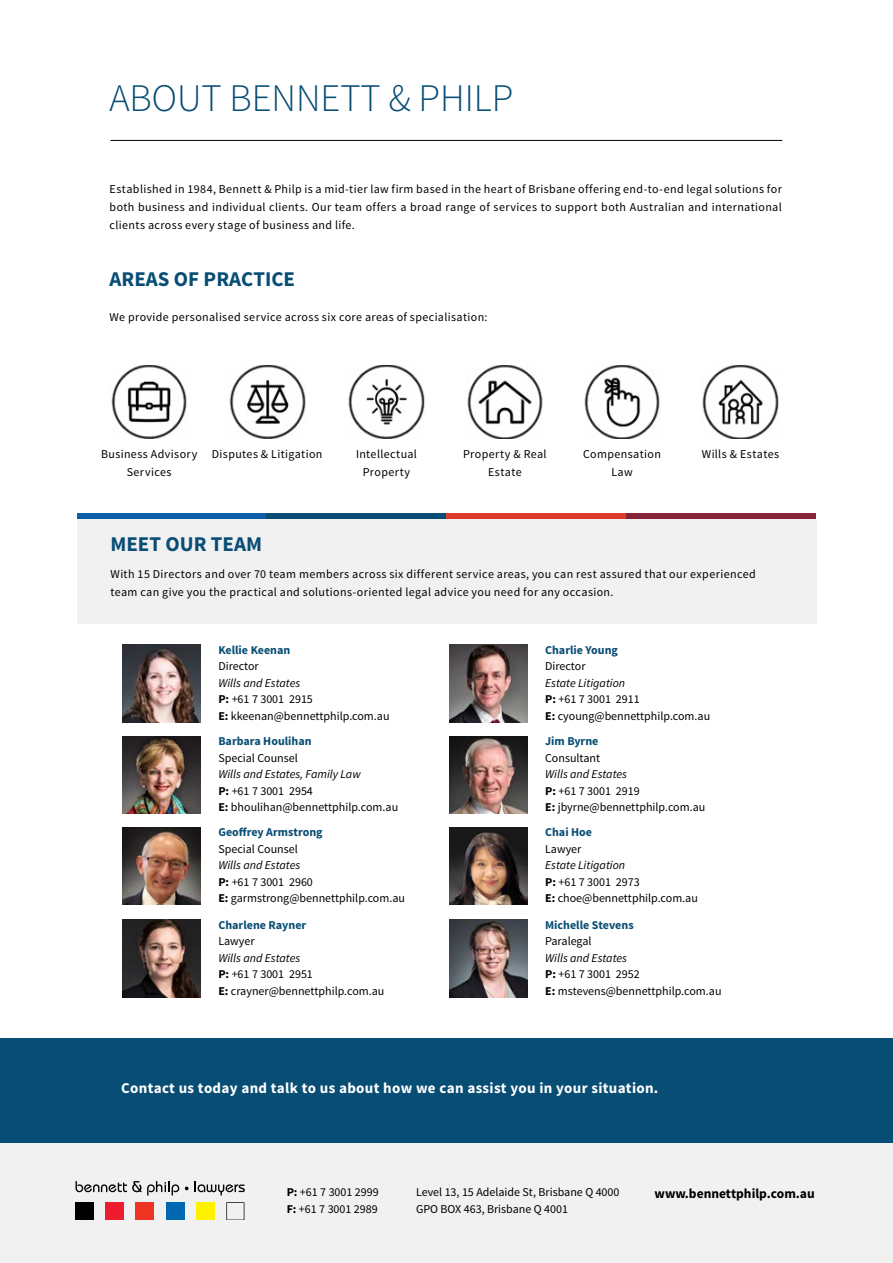
<style>
.page{position:relative;width:893px;height:1263px;background:#fff}
.page>*{position:absolute;margin:0;border:0;box-sizing:border-box;transform-origin:0 0}
.t1{font:300 39px "Source Sans Pro";color:#084d74}
.t2{font:700 21px "Source Sans Pro";color:#084d74}
.t3{font:700 15px "Source Sans Pro";letter-spacing:.02em;color:#fff}
.t4{font:700 13.5px "Source Sans Pro";color:#000}
.t5{font:12px/16.5px "Source Sans Pro";color:#000}
.t6{font:12px/18px "Source Sans Pro";letter-spacing:.03em;color:#000;text-align:center}
.t7{font:700 12px "Source Sans Pro";color:#084d74}
.t8{font:12px/18px "Source Sans Pro";letter-spacing:.035em;color:#000}
.t9{font:12px "Source Sans Pro";letter-spacing:.04em;color:#000}
.s1{font-style:italic}
.s2{font-weight:700}
</style>
<div class="page">
<div style="left:0;top:1143px;width:893px;height:120px;background:#f1f1f2"></div>
<svg style="left:76px;top:1181px;width:103px;height:14px"></svg>
<svg style="left:185px;top:1186px;width:4px;height:4px"></svg>
<svg style="left:195px;top:1181px;width:50px;height:14px"></svg>
<div style="left:76px;top:1202px;width:18px;height:18px;background:#000101"></div>
<div style="left:106px;top:1202px;width:18px;height:18px;background:#ed1c2e"></div>
<div style="left:136px;top:1202px;width:18px;height:18px;background:#ee3524"></div>
<div style="left:166px;top:1202px;width:18px;height:18px;background:#0067b1"></div>
<div style="left:196px;top:1202px;width:18px;height:18px;background:#fff200"></div>
<svg style="left:226px;top:1202px;width:18px;height:18px"></svg>
<div style="left:0;top:1038px;width:893px;height:105px;background:#084d74"></div>
<img style="left:123px;top:645px;width:77px;height:77px">
<img style="left:450px;top:645px;width:77px;height:77px">
<img style="left:450px;top:736px;width:77px;height:77px">
<img style="left:123px;top:827px;width:77px;height:78px">
<img style="left:450px;top:827px;width:77px;height:78px">
<img style="left:123px;top:736px;width:77px;height:77px">
<img style="left:123px;top:920px;width:77px;height:77px">
<img style="left:450px;top:920px;width:77px;height:77px">
<div style="left:77px;top:519px;width:739px;height:105px;background:#f1f1f2"></div>
<div style="left:77px;top:513px;width:190px;height:6px;background:#0d5ea9"></div>
<div style="left:267px;top:513px;width:179px;height:6px;background:#084d74"></div>
<div style="left:446px;top:513px;width:180px;height:6px;background:#dd3b2b"></div>
<div style="left:626px;top:513px;width:190px;height:6px;background:#852339"></div>
<img style="left:348px;top:365px;width:77px;height:73px">
<img style="left:229px;top:365px;width:77px;height:73px">
<img style="left:111px;top:365px;width:76px;height:73px">
<img style="left:584px;top:365px;width:76px;height:73px">
<img style="left:467px;top:365px;width:76px;height:73px">
<hr style="left:111px;top:140px;width:671px;height:1px;background:#000">
<img style="left:702px;top:365px;width:77px;height:73px">
<h1 class="t1" style="left:109px;top:75px;width:405px">ABOUT BENNETT &amp; PHILP</h1>
<p class="t5" style="left:110px;top:180px;width:674px;line-height:18px;text-align:justify">Established in 1984, Bennett &amp; Philp is a mid-tier law firm based in the heart of Brisbane offering end-to-end legal solutions for both business and individual clients. Our team offers a broad range of services to support both Australian and international clients across every stage of business and life.</p>
<h2 class="t2" style="left:110px;top:265px;width:187px">AREAS OF PRACTICE</h2>
<p class="t6" style="left:110px;top:308px;width:379px">We provide personalised service across six core areas of specialisation:</p>
<p class="t8" style="left:127px;top:445px;width:197px;text-indent:-26px">Business Advisory Disputes &amp; Litigation<br>Services</p>
<p class="t6" style="left:463px;top:445px;width:85px">Property &amp; Real<br>Estate</p>
<p class="t6" style="left:583px;top:445px;width:79px">Compensation<br>Law</p>
<p class="t6" style="left:356px;top:445px;width:63px">Intellectual<br>Property</p>
<p class="t9" style="left:702px;top:447px;width:79px">Wills &amp; Estates</p>
<h2 class="t2" style="left:110px;top:531px;width:153px">MEET OUR TEAM</h2>
<p class="t6" style="left:110px;top:565px;width:647px;text-align:left">With 15 Directors and over 70 team members across six different service areas, you can rest assured that our experienced team can give you the practical and solutions-oriented legal advice you need for any occasion.</p>
<p class="t7" style="left:218px;top:642px;width:73px">Kellie Keenan</p>
<p class="t5" style="left:218px;top:658px;width:42px">Director</p>
<p class="t5" style="left:218px;top:675px;width:173px"><span class="s1">Wills and Estates<br></span><span class="s2">P:</span> +61 7 3001 2915<br><span class="s2">E:</span> kkeenan@bennettphilp.com.au</p>
<p class="t7" style="left:218px;top:733px;width:95px">Barbara Houlihan</p>
<p class="t5" style="left:218px;top:749px;width:81px">Special Counsel</p>
<p class="t5" style="left:218px;top:766px;width:181px"><span class="s1">Wills and Estates, Family Law<br></span><span class="s2">P:</span> +61 7 3001 2954<br><span class="s2">E:</span> bhoulihan@bennettphilp.com.au</p>
<p class="t7" style="left:218px;top:824px;width:106px">Geoffrey Armstrong</p>
<p class="t5" style="left:218px;top:841px;width:81px">Special Counsel</p>
<p class="t5" style="left:218px;top:857px;width:188px"><span class="s1">Wills and Estates<br></span><span class="s2">P:</span> +61 7 3001 2960<br><span class="s2">E:</span> garmstrong@bennettphilp.com.au</p>
<p class="t7" style="left:218px;top:917px;width:89px">Charlene Rayner</p>
<p class="t5" style="left:218px;top:933px;width:38px">Lawyer</p>
<p class="t5" style="left:218px;top:950px;width:168px"><span class="s1">Wills and Estates<br></span><span class="s2">P:</span> +61 7 3001 2951<br><span class="s2">E:</span> crayner@bennettphilp.com.au</p>
<p class="t7" style="left:545px;top:642px;width:74px">Charlie Young</p>
<p class="t5" style="left:545px;top:658px;width:42px">Director</p>
<p class="t5" style="left:545px;top:675px;width:167px"><span class="s1">Estate Litigation<br></span><span class="s2">P:</span> +61 7 3001 2911<br><span class="s2">E:</span> cyoung@bennettphilp.com.au</p>
<p class="t7" style="left:545px;top:733px;width:55px">Jim Byrne</p>
<p class="t5" style="left:545px;top:749px;width:57px">Consultant</p>
<p class="t5" style="left:545px;top:766px;width:162px"><span class="s1">Wills and Estates<br></span><span class="s2">P:</span> +61 7 3001 2919<br><span class="s2">E:</span> jbyrne@bennettphilp.com.au</p>
<p class="t7" style="left:545px;top:824px;width:48px">Chai Hoe</p>
<p class="t5" style="left:545px;top:841px;width:38px">Lawyer</p>
<p class="t5" style="left:545px;top:857px;width:154px"><span class="s1">Estate Litigation<br></span><span class="s2">P:</span> +61 7 3001 2973<br><span class="s2">E:</span> choe@bennettphilp.com.au</p>
<p class="t7" style="left:545px;top:917px;width:90px">Michelle Stevens</p>
<p class="t5" style="left:545px;top:933px;width:48px">Paralegal</p>
<p class="t5" style="left:545px;top:950px;width:178px"><span class="s1">Wills and Estates<br></span><span class="s2">P:</span> +61 7 3001 2952<br><span class="s2">E:</span> mstevens@bennettphilp.com.au</p>
<p class="t3" style="left:121px;top:1078px;width:539px">Contact us today and talk to us about how we can assist you in your situation.</p>
<p class="t5" style="left:287px;top:1184px;width:94px"><span class="s2">P:</span> +61 7 3001 2999<br><span class="s2">F:</span> +61 7 3001 2989</p>
<p class="t5" style="left:416px;top:1184px;width:205px">Level 13, 15 Adelaide St, Brisbane Q 4000<br>GPO BOX 463, Brisbane Q 4001</p>
<p class="t4" style="left:655px;top:1184px;width:162px">www.bennettphilp.com.au</p>
</div>
